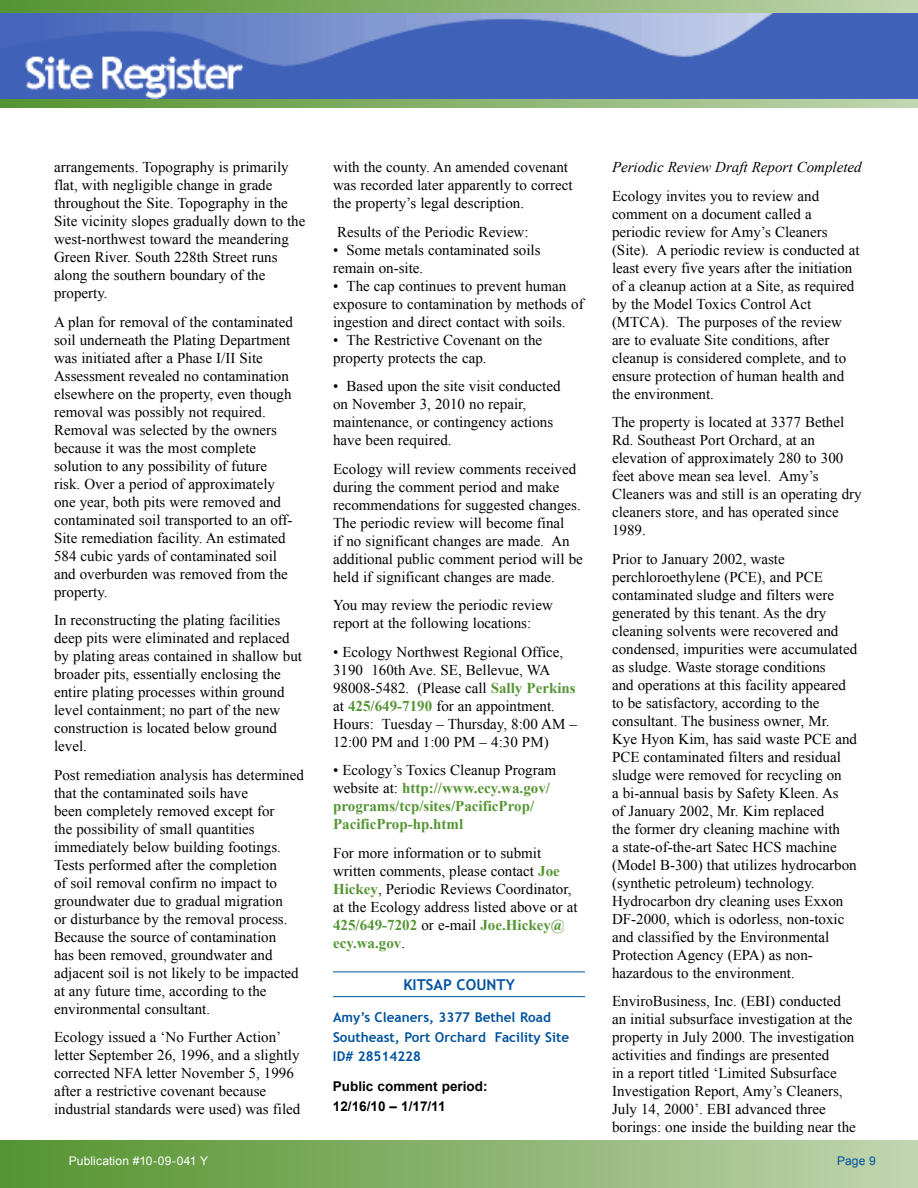
<style>
.page{position:relative;width:918px;height:1188px;background:#fff}
.page>*{position:absolute;margin:0;border:0;box-sizing:border-box;transform-origin:0 0}
.t1{font:15px/18px "Times New Roman";color:#000}
.t2{font:700 15px/18px "Times New Roman";color:#559534}
.t3{font:italic 15px "Times New Roman";color:#000}
.t4{font:700 15px "Trebuchet MS";color:#00539f}
.t5{font:700 13.5px/19.5px "Trebuchet MS";color:#00539f}
.t6{font:700 13.5px/19.5px "Arial";color:#000}
.t7{font:12px "Arial";letter-spacing:.01em;color:#fff}
.t8{font:12px "Arial";color:#00539f}
.s1{font-weight:700;color:#559534}
.s2{font-weight:400;color:#000}
</style>
<div class="page">
<svg style="left:0;top:0;width:918px;height:13px;background:#89b36e"></svg>
<svg style="left:0;top:99px;width:918px;height:9px;background:#89b36e"></svg>
<img style="left:0;top:13px;width:918px;height:86px">
<div style="left:0;top:1141px;width:918px;height:47px;background:linear-gradient(to right,#54932e,#c0d4af)"></div>
<hr style="left:333px;top:972px;width:252px;height:1px;background:#00539f">
<hr style="left:333px;top:996px;width:252px;height:1px;background:#00539f">
<p class="t1" style="left:54px;top:158px;width:253px">arrangements. Topography is primarily flat, with negligible change in grade throughout the Site. Topography in the Site vicinity slopes gradually down to the west-northwest toward the meandering Green River. South 228th Street runs along the southern boundary of the property.</p>
<p class="t1" style="left:54px;top:313px;width:240px">A plan for removal of the contaminated soil underneath the Plating Department was initiated after a Phase I/II Site Assessment revealed no contamination elsewhere on the property, even though removal was possibly not required.<br>Removal was selected by the owners because it was the most complete solution to any possibility of future risk. Over a period of approximately one year, both pits were removed and contaminated soil transported to an off-Site remediation facility. An estimated 584 cubic yards of contaminated soil and overburden was removed from the property.</p>
<p class="t1" style="left:54px;top:611px;width:250px">In reconstructing the plating facilities deep pits were eliminated and replaced by plating areas contained in shallow but broader pits, essentially enclosing the entire plating processes within ground level containment; no part of the new construction is located below ground level.</p>
<p class="t1" style="left:54px;top:766px;width:251px">Post remediation analysis has determined that the contaminated soils have<br>been completely removed except for<br>the possibility of small quantities immediately below building footings.<br>Tests performed after the completion<br>of soil removal confirm no impact to groundwater due to gradual migration<br>or disturbance by the removal process.<br>Because the source of contamination<br>has been removed, groundwater and adjacent soil is not likely to be impacted at any future time, according to the environmental consultant.</p>
<p class="t1" style="left:54px;top:1028px;width:248px">Ecology issued a ‘No Further Action’ letter September 26, 1996, and a slightly corrected NFA letter November 5, 1996 after a restrictive covenant because industrial standards were used) was filed</p>
<p class="t1" style="left:333px;top:158px;width:241px">with the county. An amended covenant was recorded later apparently to correct the property’s legal description.</p>
<p class="t1" style="left:337px;top:223px;width:193px">Results of the Periodic Review:</p>
<p class="t1" style="left:333px;top:241px;width:209px">• Some metals contaminated soils remain on-site.</p>
<p class="t1" style="left:333px;top:277px;width:252px">• The cap continues to prevent human exposure to contamination by methods of ingestion and direct contact with soils.</p>
<p class="t1" style="left:333px;top:331px;width:211px">• The Restrictive Covenant on the property protects the cap.</p>
<p class="t1" style="left:333px;top:377px;width:229px">• Based upon the site visit conducted on November 3, 2010 no repair, maintenance, or contingency actions have been required.</p>
<p class="t1" style="left:333px;top:460px;width:251px">Ecology will review comments received during the comment period and make recommendations for suggested changes.<br>The periodic review will become final<br>if no significant changes are made. An additional public comment period will be held if significant changes are made.</p>
<p class="t1" style="left:333px;top:596px;width:221px">You may review the periodic review report at the following locations:</p>
<p class="t1" style="left:333px;top:643px;width:245px">• Ecology Northwest Regional Office, 3190 160th Ave. SE, Bellevue, WA 98008-5482. (Please call <span class="s1">Sally Perkins </span>at <span class="s1">425/649-7190</span> for an appointment.<br>Hours: Tuesday – Thursday, 8:00 AM – 12:00 PM and 1:00 PM – 4:30 PM)</p>
<p class="t2" style="left:333px;top:761px;width:224px"><span class="s2">• Ecology’s Toxics Cleanup Program website at:</span> http://www.ecy.wa.gov/ programs/tcp/sites/PacificProp/ PacificProp-hp.html</p>
<p class="t1" style="left:333px;top:844px;width:246px">For more information or to submit written comments, please contact <span class="s1">Joe Hickey</span>, Periodic Reviews Coordinator, at the Ecology address listed above or at <span class="s1">425/649-7202</span> or e-mail <span class="s1">Joe.Hickey@ ecy.wa.gov</span>.</p>
<p class="t4" style="left:403px;top:975px;width:113px">kitsap County</p>
<p class="t5" style="left:333px;top:1008px;width:238px">Amy’s Cleaners, 3377 Bethel Road<br>Southeast, Port Orchard Facility Site<br>ID# 28514228</p>
<p class="t6" style="left:333px;top:1077px;width:156px">Public comment period:<br>12/16/10 – 1/17/11</p>
<p class="t3" style="left:612px;top:157px;width:251px">Periodic Review Draft Report Completed</p>
<p class="t1" style="left:612px;top:187px;width:249px">Ecology invites you to review and comment on a document called a periodic review for Amy’s Cleaners (Site). A periodic review is conducted at least every five years after the initiation of a cleanup action at a Site, as required by the Model Toxics Control Act (MTCA). The purposes of the review are to evaluate Site conditions, after cleanup is considered complete, and to ensure protection of human health and the environment.</p>
<p class="t1" style="left:612px;top:413px;width:251px">The property is located at 3377 Bethel<br>Rd. Southeast Port Orchard, at an elevation of approximately 280 to 300 feet above mean sea level. Amy’s<br>Cleaners was and still is an operating dry cleaners store, and has operated since<br>1989.</p>
<p class="t1" style="left:612px;top:550px;width:247px">Prior to January 2002, waste perchloroethylene (PCE), and PCE contaminated sludge and filters were generated by this tenant. As the dry cleaning solvents were recovered and condensed, impurities were accumulated as sludge. Waste storage conditions<br>and operations at this facility appeared to be satisfactory, according to the consultant. The business owner, Mr.<br>Kye Hyon Kim, has said waste PCE and PCE contaminated filters and residual sludge were removed for recycling on<br>a bi-annual basis by Safety Kleen. As<br>of January 2002, Mr. Kim replaced<br>the former dry cleaning machine with<br>a state-of-the-art Satec HCS machine (Model B-300) that utilizes hydrocarbon (synthetic petroleum) technology.<br>Hydrocarbon dry cleaning uses Exxon DF-2000, which is odorless, non-toxic and classified by the Environmental Protection Agency (EPA) as non&shy;hazardous to the environment.</p>
<p class="t1" style="left:612px;top:992px;width:245px">EnviroBusiness, Inc. (EBI) conducted an initial subsurface investigation at the property in July 2000. The investigation activities and findings are presented<br>in a report titled ‘Limited Subsurface Investigation Report, Amy’s Cleaners, July 14, 2000’. EBI advanced three borings: one inside the building near the</p>
<p class="t7" style="left:69px;top:1153px;width:141px">Publication #10-09-041 Y</p>
<p class="t8" style="left:837px;top:1153px;width:40px">Page 9</p>
</div>
